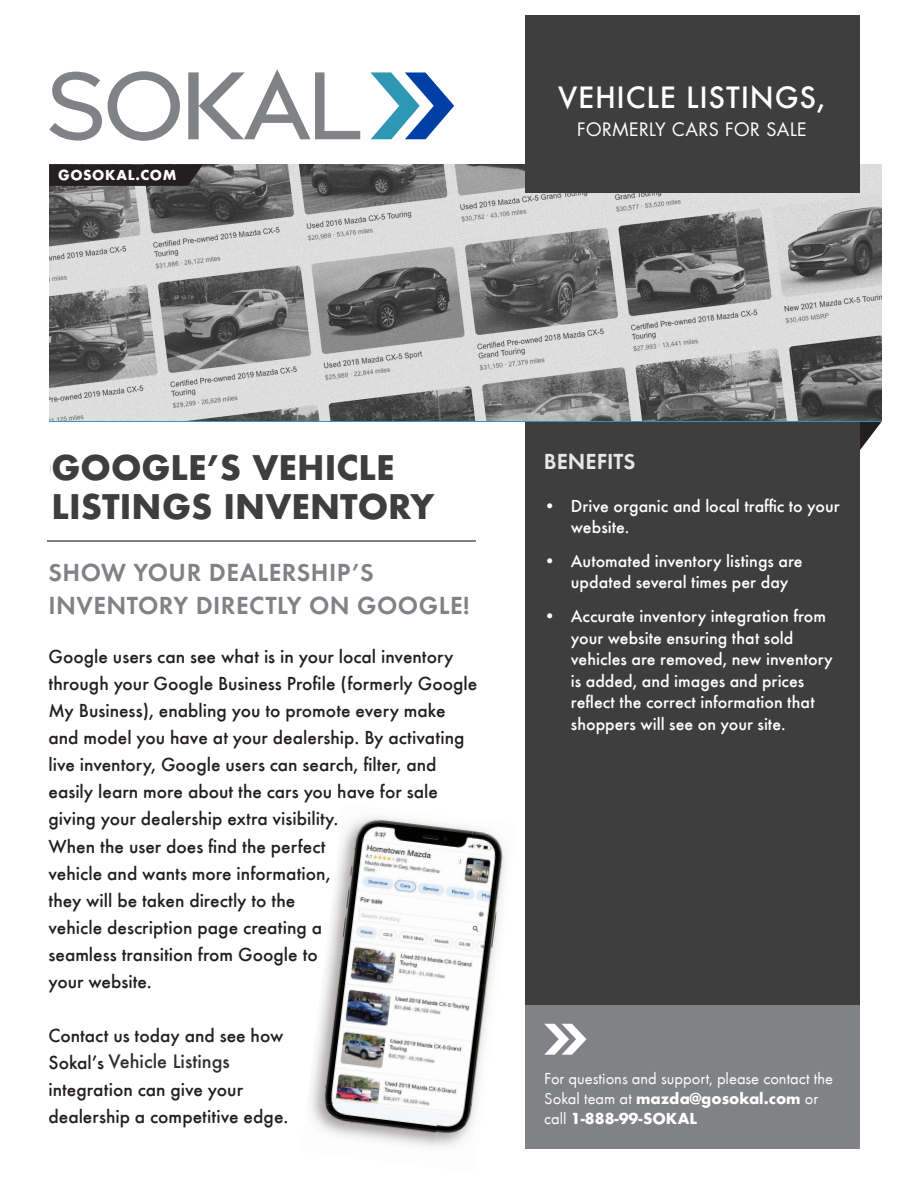
<style>
.page{position:relative;width:918px;height:1188px;background:#fff}
.page>*{position:absolute;margin:0;border:0;box-sizing:border-box;transform-origin:0 0}
.t1{font:700 37.5px/39px "Futura Round";letter-spacing:.06em;color:#3e3e3f}
.t2{font:700 33px/39.6px "Futura";color:#3e3e3f}
.t3{font:500 31.5px/34.2px "Futura Round";letter-spacing:.08em;color:#fff;text-align:center}
.t4{font:500 28.5px "Futura";letter-spacing:.025em;color:#fff}
.t5{font:600 25.5px/33px "Futura Round";letter-spacing:.02em;color:#808285}
.t6{font:600 22.5px "Futura Round";color:#e6e7e9}
.t7{font:500 19.5px/27px "Futura Round";color:#231f20}
.t8{font:500 18px/21.6px "Futura Round";color:#fff}
.t9{font:18px "Futura";letter-spacing:.025em;color:#fff}
.t10{font:500 18px "Futura";color:#312f30}
.t11{font:16.5px/19.8px "Futura Round";color:#fff}
.t12{font:700 15px "Futura Round";letter-spacing:.04em;color:#fff}
.s1{font-weight:700}
</style>
<div class="page">
<svg style="left:860px;top:421px;width:22px;height:29px"></svg>
<svg style="left:49px;top:72px;width:53px;height:69px"></svg>
<svg style="left:108px;top:71px;width:72px;height:70px"></svg>
<svg style="left:370px;top:72px;width:84px;height:67px"></svg>
<svg style="left:188px;top:69px;width:172px;height:70px"></svg>
<div style="left:525px;top:15px;width:335px;height:1134px;background:#3e3e3f"></div>
<img style="left:49px;top:164px;width:833px;height:257px">
<div style="left:525px;top:15px;width:335px;height:178px;background:#3e3e3f"></div>
<div style="left:525px;top:1006px;width:334px;height:143px;background:#808285"></div>
<svg style="left:544px;top:1024px;width:42px;height:31px"></svg>
<svg style="left:49px;top:164px;width:154px;height:22px;background:#272324"></svg>
<hr style="left:47px;top:540px;width:429px;height:2px;background:#808285">
<img style="left:328px;top:817px;width:103px;height:135px">
<img style="left:431px;top:823px;width:74px;height:324px">
<img style="left:311px;top:952px;width:145px;height:166px">
<img style="left:311px;top:1102px;width:127px;height:45px">
<p class="t12" style="left:58px;top:164px;width:120px">GOSOKAL.COM</p>
<p class="t3" style="left:573px;top:68px;width:241px">CARS FOR SALE<br>INVENTORY</p>
<p class="t4" style="left:558px;top:78px;width:269px">VEHICLE LISTINGS,</p>
<p class="t9" style="left:577px;top:117px;width:231px">FORMERLY CARS FOR SALE</p>
<p class="t2" style="left:51px;top:448px;width:384px">GOOGLE’S VEHICLE<br>LISTINGS INVENTORY</p>
<p class="t1" style="left:49px;top:446px;width:413px">GOOGLE’S CARS FOR<br>SALE INVENTORY</p>
<p class="t5" style="left:48px;top:554px;width:423px">SHOW YOUR DEALERSHIP’S<br>INVENTORY DIRECTLY ON GOOGLE!</p>
<p class="t7" style="left:48px;top:642px;width:430px">Google users can see what is in your local inventory through your Google Business Profile (formerly Google My Business), enabling you to promote every make and model you have at your dealership. By activating live inventory, Google users can search, filter, and easily learn more about the cars you have for sale giving your dealership extra visibility.<br>When the user does find the perfect<br>vehicle and wants more information,<br>they will be taken directly to the<br>vehicle description page creating a<br>seamless transition from Google to<br>your website.</p>
<p class="t7" style="left:48px;top:1020px;width:241px">Contact us today and see how<br>Sokal’s Google Cars for Sale integration can give your dealership a competitive edge.</p>
<p class="t10" style="left:109px;top:1049px;width:123px">Vehicle Listings</p>
<p class="t6" style="left:544px;top:445px;width:93px">BENEFITS</p>
<p class="t8" style="left:571px;top:493px;width:270px;text-indent:-27px">• Drive organic and local traffic to your website.</p>
<p class="t8" style="left:571px;top:549px;width:233px;text-indent:-27px">• Automated inventory listings are updated several times per day</p>
<p class="t8" style="left:571px;top:604px;width:263px;text-indent:-27px">• Accurate inventory integration from your website ensuring that sold vehicles are removed, new inventory is added, and images and prices reflect the correct information that shoppers will see on your site.</p>
<p class="t11" style="left:544px;top:1068px;width:290px">For questions and support, please contact the<br>Sokal team at <span class="s1">mazda@gosokal.com</span> or call <span class="s1">1-888-99-SOKAL</span></p>
</div>
